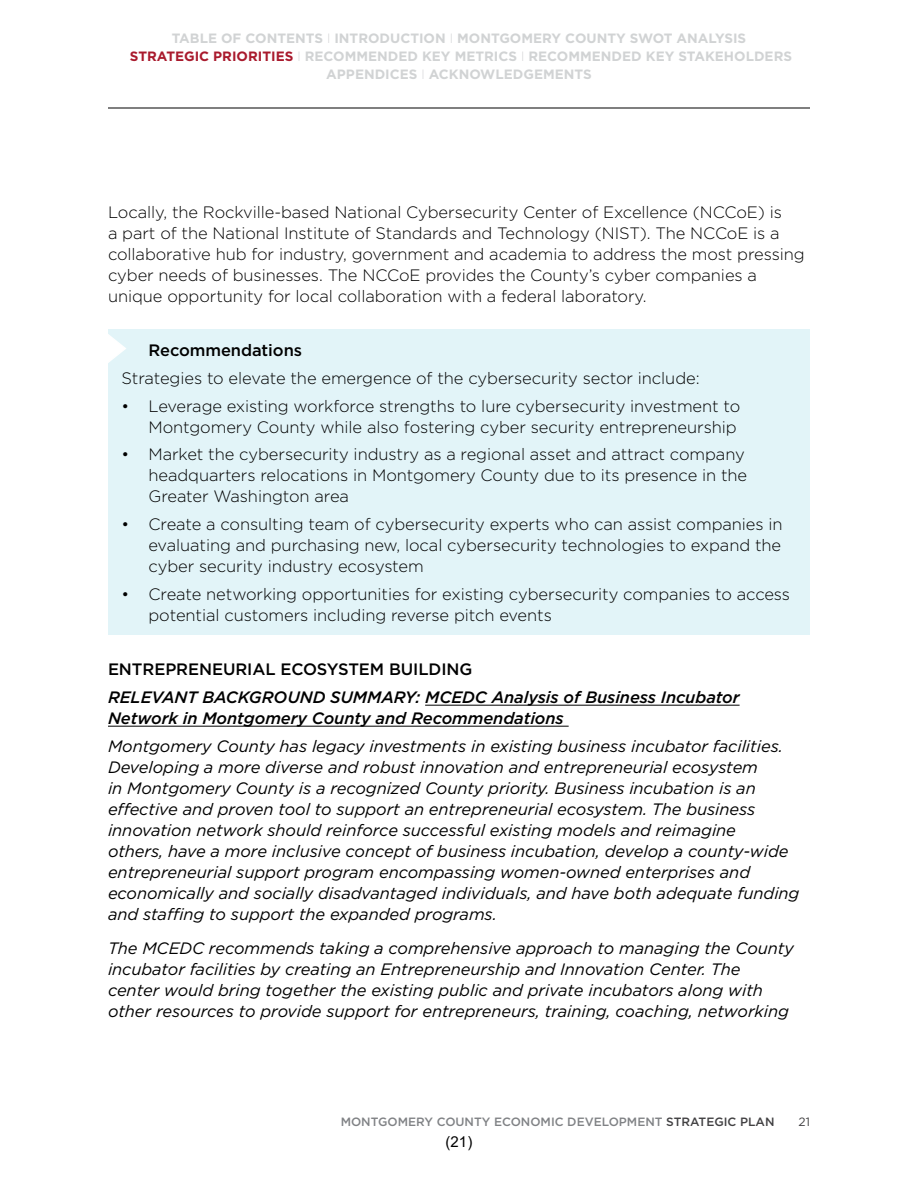
<style>
.page{position:relative;width:918px;height:1188px;background:#fff}
.page>*{position:absolute;margin:0;border:0;box-sizing:border-box;transform-origin:0 0}
.t1{font:300 16.5px/21px "Gotham";letter-spacing:-.005em;color:#000}
.t2{font:italic 16.5px/21px "Gotham";letter-spacing:-.005em;color:#000}
.t3{font:italic 500 16.5px/21px "Gotham";letter-spacing:-.005em;color:#000}
.t4{font:500 16.5px "Gotham";letter-spacing:-.005em;color:#000}
.t5{font:15px "Arial";color:#000}
.t6{font:700 13.5px/18px "Gotham";color:#d1d3d4;text-align:center}
.t7{font:500 12px "Gotham";color:#808285}
.t8{font:12px "Gotham";color:#414042}
.s1{font-weight:100;color:#a7a9ac}
.s2{color:#a91a2d}
.s3{color:#414042}
</style>
<div class="page">
<hr style="left:108px;top:108px;width:702px;height:1px;background:#000">
<div style="left:108px;top:329px;width:702px;height:305px;background:#e2f4f8"></div>
<svg style="left:108px;top:334px;width:18px;height:29px"></svg>
<hr style="left:425px;top:705px;width:315px;height:1px;background:#000">
<hr style="left:108px;top:726px;width:461px;height:1px;background:#000">
<p class="t6" style="left:130px;top:29px;width:664px">TABLE OF CONTENTS <span class="s1">I</span> INTRODUCTION <span class="s1">I</span> MONTGOMERY COUNTY SWOT ANALYSIS<br><span class="s2">STRATEGIC PRIORITIES</span> <span class="s1">I</span> RECOMMENDED KEY METRICS <span class="s1">I</span> RECOMMENDED KEY STAKEHOLDERS<br>APPENDICES <span class="s1">I</span> ACKNOWLEDGEMENTS</p>
<p class="t1" style="left:108px;top:201px;width:698px">Locally, the Rockville-based National Cybersecurity Center of Excellence (NCCoE) is<br>a part of the National Institute of Standards and Technology (NIST). The NCCoE is a collaborative hub for industry, government and academia to address the most pressing cyber needs of businesses. The NCCoE provides the County’s cyber companies a unique opportunity for local collaboration with a federal laboratory.</p>
<p class="t4" style="left:148px;top:341px;width:155px">Recommendations</p>
<p class="t1" style="left:122px;top:367px;width:580px">Strategies to elevate the emergence of the cybersecurity sector include:</p>
<p class="t1" style="left:122px;top:395px;width:620px;text-align:right">• Leverage existing workforce strengths to lure cybersecurity investment to<br>Montgomery County while also fostering cyber security entrepreneurship</p>
<p class="t1" style="left:148px;top:444px;width:600px;text-indent:-27px">• Market the cybersecurity industry as a regional asset and attract company headquarters relocations in Montgomery County due to its presence in the<br>Greater Washington area</p>
<p class="t1" style="left:148px;top:514px;width:636px;text-align:justify;text-indent:-27px">• Create a consulting team of cybersecurity experts who can assist companies in evaluating and purchasing new, local cybersecurity technologies to expand the cyber security industry ecosystem</p>
<p class="t1" style="left:148px;top:583px;width:643px;text-indent:-27px">• Create networking opportunities for existing cybersecurity companies to access potential customers including reverse pitch events</p>
<p class="t4" style="left:108px;top:660px;width:366px">ENTREPRENEURIAL ECOSYSTEM BUILDING</p>
<p class="t3" style="left:108px;top:687px;width:633px">RELEVANT BACKGROUND SUMMARY: MCEDC Analysis of Business Incubator<br>Network in Montgomery County and Recommendations</p>
<p class="t2" style="left:108px;top:735px;width:693px">Montgomery County has legacy investments in existing business incubator facilities.<br>Developing a more diverse and robust innovation and entrepreneurial ecosystem<br>in Montgomery County is a recognized County priority. Business incubation is an effective and proven tool to support an entrepreneurial ecosystem. The business innovation network should reinforce successful existing models and reimagine<br>others, have a more inclusive concept of business incubation, develop a county-wide entrepreneurial support program encompassing women-owned enterprises and economically and socially disadvantaged individuals, and have both adequate funding and staffing to support the expanded programs.</p>
<p class="t2" style="left:108px;top:938px;width:687px">The MCEDC recommends taking a comprehensive approach to managing the County incubator facilities by creating an Entrepreneurship and Innovation Center. The center would bring together the existing public and private incubators along with other resources to provide support for entrepreneurs, training, coaching, networking</p>
<p class="t7" style="left:341px;top:1114px;width:435px">MONTGOMERY COUNTY ECONOMIC DEVELOPMENT <span class="s3">STRATEGIC PLAN</span></p>
<p class="t8" style="left:799px;top:1115px;width:13px">21</p>
<p class="t5" style="left:446px;top:1132px;width:28px">(21)</p>
</div>
